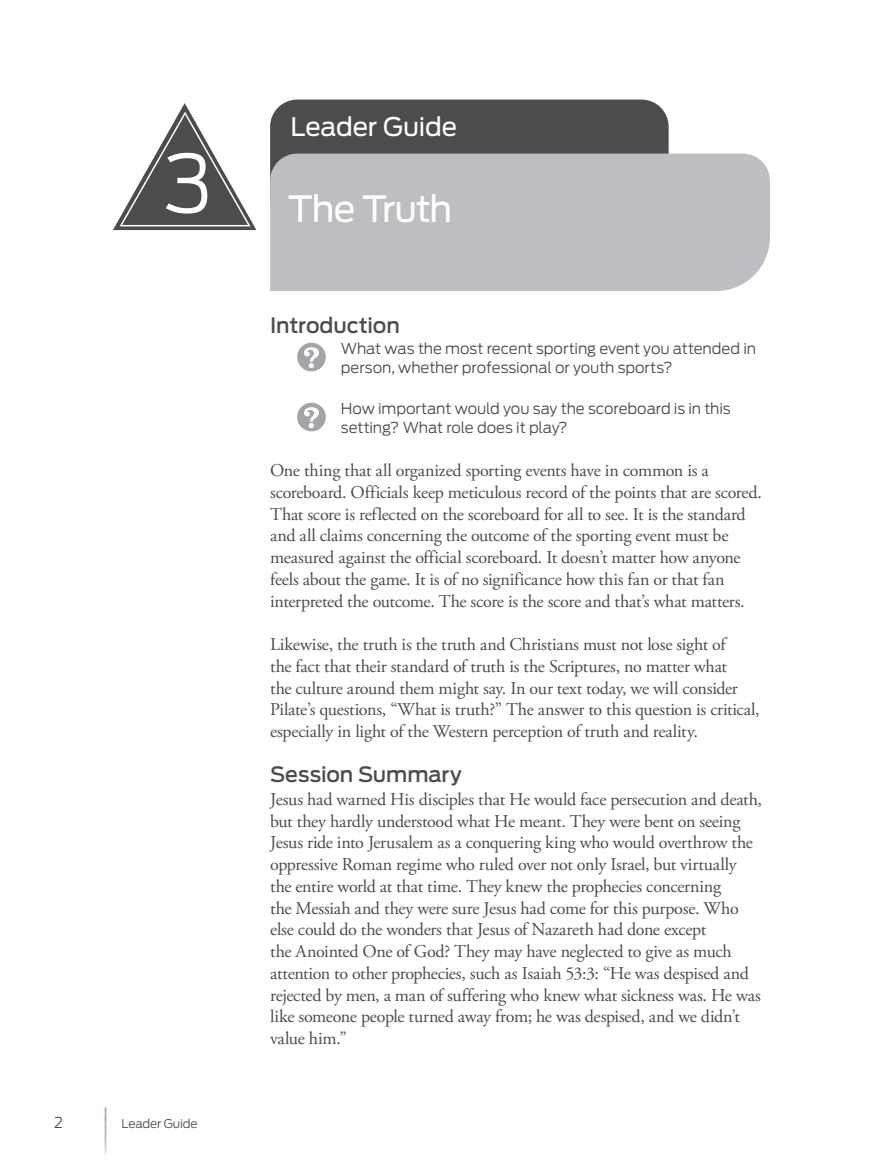
<style>
.page{position:relative;width:878px;height:1175px;background:#fff}
.page>*{position:absolute;margin:0;border:0;box-sizing:border-box;transform-origin:0 0}
.head1_session_number{font:300 79.5px "Antenna";color:#fff}
.head1{font:36px "Antenna";letter-spacing:-.03em;color:#fff}
.header2{font:25.5px "Antenna";letter-spacing:-.005em;color:#fff}
.subhead1{font:500 21px "Antenna";letter-spacing:-.005em;color:#4b4c4d}
.body_no_indent{font:18px/21.8px "Adobe Garamond Pro";letter-spacing:-.015em;color:#4b4c4d}
.questions{font:300 15px/19.5px "Antenna";letter-spacing:-.005em;color:#4b4c4d}
.t1{font:300 12px "Antenna";letter-spacing:-.01em;color:#4b4c4d}
</style>
<div class="page">
<div style="left:270px;top:100px;width:398px;height:123px;background:#4b4c4d;border-radius:27px"></div>
<div style="left:270px;top:154px;width:500px;height:137px;background:#bdbec1"></div>
<img style="left:104px;top:1107px;width:3px;height:48px">
<svg style="left:297px;top:343px;width:29px;height:28px"></svg>
<svg style="left:297px;top:403px;width:29px;height:28px"></svg>
<svg style="left:113px;top:103px;width:143px;height:127px"></svg>
<p class="head1_session_number" style="left:164px;top:136px;width:50px">3</p>
<p class="questions" style="left:54px;top:1112px;width:10px">2</p>
<p class="t1" style="left:122px;top:1116px;width:78px">Leader Guide</p>
<p class="header2" style="left:290px;top:112px;width:168px">Leader Guide</p>
<p class="head1" style="left:288px;top:187px;width:166px">The Truth</p>
<p class="subhead1" style="left:270px;top:313px;width:131px">Introduction</p>
<p class="questions" style="left:341px;top:339px;width:416px">What was the most recent sporting event you attended in person, whether professional or youth sports?</p>
<p class="questions" style="left:341px;top:399px;width:391px">How important would you say the scoreboard is in this setting? What role does it play?</p>
<p class="body_no_indent" style="left:270px;top:460px;width:493px">One thing that all organized sporting events have in common is a scoreboard. Officials keep meticulous record of the points that are scored.<br>That score is reflected on the scoreboard for all to see. It is the standard and all claims concerning the outcome of the sporting event must be measured against the official scoreboard. It doesn’t matter how anyone feels about the game. It is of no significance how this fan or that fan interpreted the outcome. The score is the score and that’s what matters.</p>
<p class="body_no_indent" style="left:270px;top:634px;width:491px">Likewise, the truth is the truth and Christians must not lose sight of<br>the fact that their standard of truth is the Scriptures, no matter what<br>the culture around them might say. In our text today, we will consider Pilate’s questions, “What is truth?” The answer to this question is critical, especially in light of the Western perception of truth and reality.</p>
<p class="subhead1" style="left:270px;top:761px;width:193px">Session Summary</p>
<p class="body_no_indent" style="left:270px;top:788px;width:493px">Jesus had warned His disciples that He would face persecution and death, but they hardly understood what He meant. They were bent on seeing Jesus ride into Jerusalem as a conquering king who would overthrow the oppressive Roman regime who ruled over not only Israel, but virtually the entire world at that time. They knew the prophecies concerning<br>the Messiah and they were sure Jesus had come for this purpose. Who else could do the wonders that Jesus of Nazareth had done except<br>the Anointed One of God? They may have neglected to give as much attention to other prophecies, such as Isaiah 53:3: “He was despised and rejected by men, a man of suffering who knew what sickness was. He was like someone people turned away from; he was despised, and we didn’t value him.”</p>
</div>
